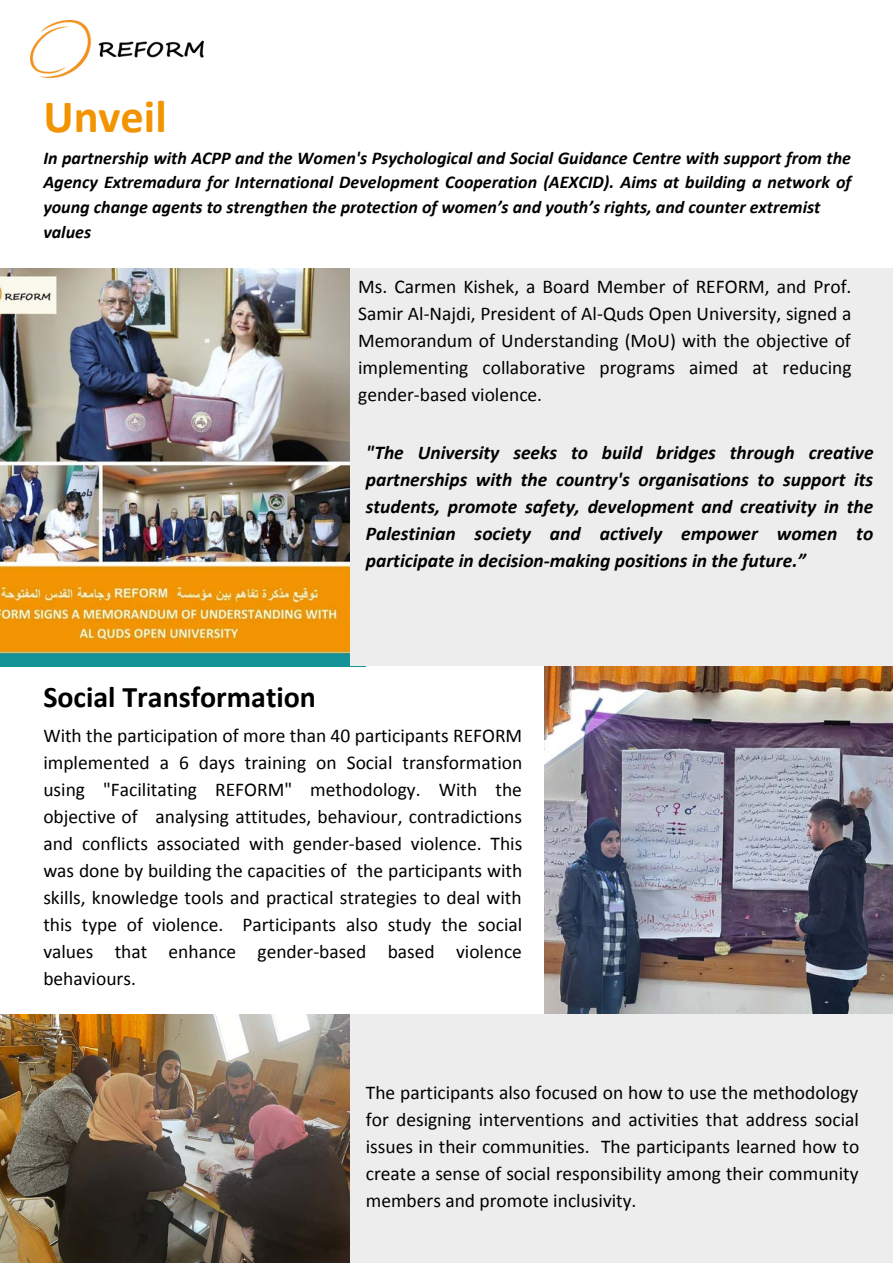
<style>
.page{position:relative;width:893px;height:1264px;background:#fff}
.page>*{position:absolute;margin:0;border:0;box-sizing:border-box;transform-origin:0 0}
.t1{font:700 46.5px "Calibri";color:#f29400}
.t2{font:700 30px "Calibri";color:#000}
.t3{font:19.5px/27px "Calibri";color:#000;text-align:justify}
.t4{font:italic 700 19.5px/27px "Calibri";color:#000;text-align:justify}
.t5{font:italic 700 18px/24.8px "Calibri";color:#000}
</style>
<div class="page">
<img style="left:0;top:268px;width:350px;height:398px">
<div style="left:350px;top:268px;width:542px;height:398px;background:#ededed"></div>
<img style="left:544px;top:666px;width:348px;height:348px">
<img style="left:30px;top:20px;width:173px;height:58px">
<div style="left:0;top:1014px;width:892px;height:248px;background:#ededed"></div>
<img style="left:0;top:1014px;width:350px;height:248px">
<h1 class="t1" style="left:43px;top:97px;width:125px">Unveil</h1>
<p class="t5" style="left:43px;top:147px;width:809px">In partnership with ACPP and the Women's Psychological and Social Guidance Centre with support from the Agency Extremadura for International Development Cooperation (AEXCID). Aims at building a network of young change agents to strengthen the protection of women’s and youth’s rights, and counter extremist values</p>
<p class="t3" style="left:358px;top:275px;width:495px">Ms. Carmen Kishek, a Board Member of REFORM, and Prof.<br>Samir Al-Najdi, President of Al-Quds Open University, signed a Memorandum of Understanding (MoU) with the objective of implementing collaborative programs aimed at reducing gender-based violence.</p>
<p class="t4" style="left:366px;top:441px;width:509px">"The University seeks to build bridges through creative partnerships with the country's organisations to support its students, promote safety, development and creativity in the Palestinian society and actively empower women to participate in decision-making positions in the future.”</p>
<h2 class="t2" style="left:43px;top:684px;width:274px">Social Transformation</h2>
<p class="t3" style="left:43px;top:723px;width:480px">With the participation of more than 40 participants REFORM implemented a 6 days training on Social transformation using "Facilitating REFORM" methodology. With the objective of analysing attitudes, behaviour, contradictions and conflicts associated with gender-based violence. This was done by building the capacities of the participants with skills, knowledge tools and practical strategies to deal with this type of violence. Participants also study the social values that enhance gender-based based violence behaviours.</p>
<p class="t3" style="left:366px;top:1080px;width:495px">The participants also focused on how to use the methodology for designing interventions and activities that address social issues in their communities. The participants learned how to create a sense of social responsibility among their community members and promote inclusivity.</p>
</div>
